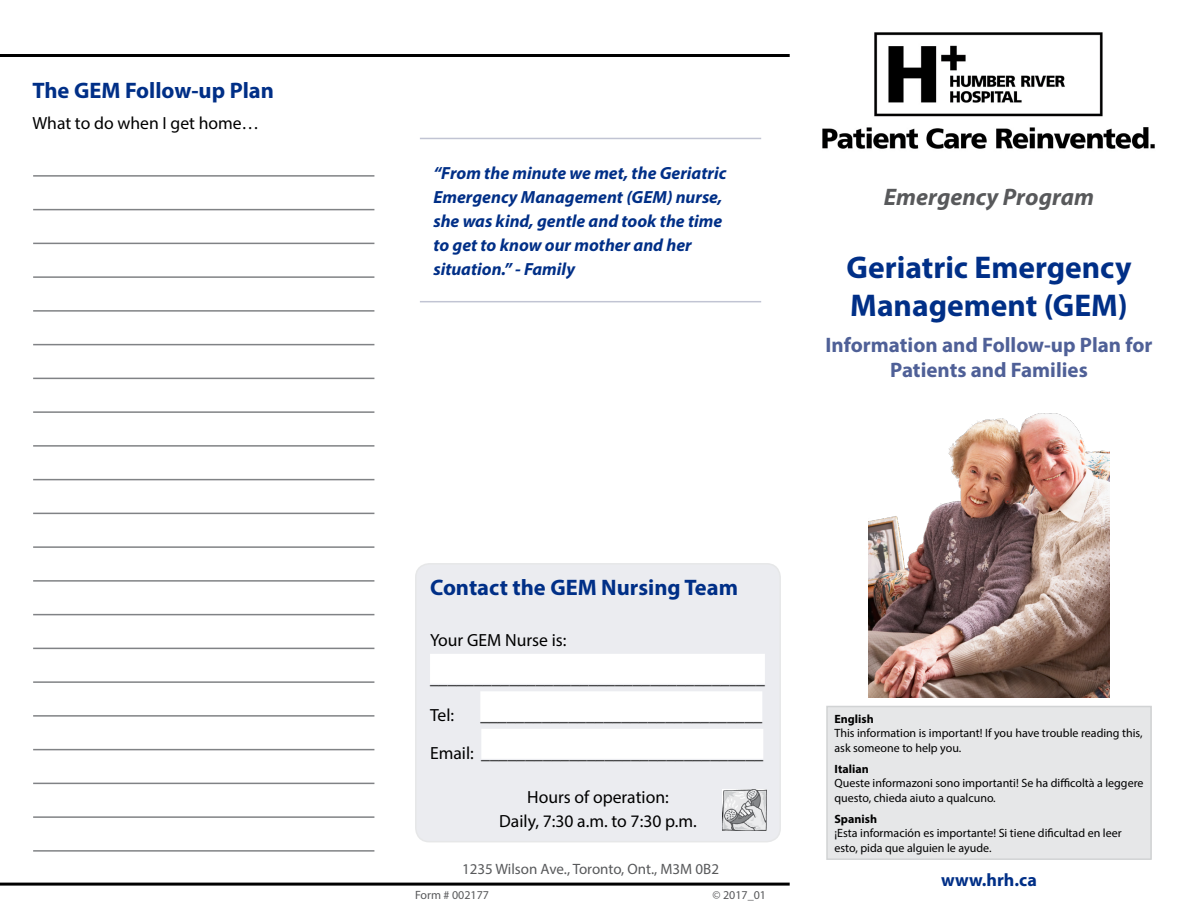
<style>
.page{position:relative;width:1188px;height:918px;background:#fff}
.page>*{position:absolute;margin:0;border:0;box-sizing:border-box;transform-origin:0 0}
.t1{font:700 31.5px/37.8px "Myriad Pro";color:#002f87}
.t2{font:italic 700 24px "Myriad Pro";color:#58595b}
.t3{font:700 22.5px "Myriad Pro";color:#002f87}
.t4{font:700 21px/25.2px "Myriad Pro";color:#4f6097;text-align:center}
.t5{font:700 18px "Myriad Pro";letter-spacing:.005em;color:#002f87}
.t6{font:17.7px/37.5px "Myriad Pro";color:#000}
.t7{font:italic 700 17.7px/24px "Myriad Pro";color:#002f87}
.t8{font:15px "Myriad Pro";color:#58595b}
.t9{font:12px/14.4px "Myriad Pro";color:#000}
.t10{font:700 12px "Myriad Pro";color:#000}
.t11{font:12px "Myriad Pro";color:#58595b}
</style>
<div class="page">
<hr style="left:0;top:54px;width:790px;height:3px;background:#000">
<img style="left:822px;top:32px;width:333px;height:117px">
<div style="left:827px;top:706px;width:324px;height:153px;background:#e6e7e8"></div>
<div style="left:826px;top:706px;width:326px;height:154px;border:2px solid #d1d3d4"></div>
<hr style="left:0;top:883px;width:790px;height:3px;background:#000">
<hr style="left:33px;top:175px;width:341px;height:2px;background:#808285">
<hr style="left:33px;top:209px;width:341px;height:1px;background:#808285">
<hr style="left:33px;top:243px;width:341px;height:1px;background:#808285">
<hr style="left:33px;top:276px;width:341px;height:2px;background:#808285">
<hr style="left:33px;top:310px;width:341px;height:2px;background:#808285">
<hr style="left:33px;top:344px;width:341px;height:1px;background:#808285">
<hr style="left:33px;top:378px;width:341px;height:1px;background:#808285">
<hr style="left:33px;top:411px;width:341px;height:2px;background:#808285">
<hr style="left:33px;top:445px;width:341px;height:2px;background:#808285">
<hr style="left:33px;top:479px;width:341px;height:1px;background:#808285">
<hr style="left:33px;top:513px;width:341px;height:1px;background:#808285">
<hr style="left:33px;top:546px;width:341px;height:2px;background:#808285">
<hr style="left:33px;top:580px;width:341px;height:2px;background:#808285">
<hr style="left:33px;top:614px;width:341px;height:1px;background:#808285">
<hr style="left:33px;top:648px;width:341px;height:1px;background:#808285">
<hr style="left:33px;top:681px;width:341px;height:2px;background:#808285">
<hr style="left:33px;top:715px;width:341px;height:2px;background:#808285">
<hr style="left:33px;top:749px;width:341px;height:1px;background:#808285">
<hr style="left:33px;top:783px;width:341px;height:1px;background:#808285">
<hr style="left:33px;top:816px;width:341px;height:2px;background:#808285">
<hr style="left:33px;top:850px;width:341px;height:2px;background:#808285">
<hr style="left:420px;top:138px;width:341px;height:1px;background:#c1c4d3">
<hr style="left:420px;top:301px;width:341px;height:1px;background:#c1c4d3">
<img style="left:869px;top:413px;width:240px;height:285px">
<div style="left:416px;top:564px;width:364px;height:278px;background:#ebecf0;border-radius:14px"></div>
<div style="left:430px;top:654px;width:335px;height:30px;background:#fff"></div>
<div style="left:480px;top:691px;width:282px;height:30px;background:#fff"></div>
<div style="left:481px;top:729px;width:282px;height:30px;background:#fff"></div>
<div style="left:415px;top:563px;width:366px;height:279px;border:2px solid #e6e7e8;border-radius:14px"></div>
<img style="left:723px;top:789px;width:43px;height:42px">
<h3 class="t3" style="left:32px;top:76px;width:243px">The GEM Follow-up Plan</h3>
<h3 class="t6" style="left:32px;top:104px;width:228px">What to do when I get home…</h3>
<h3 class="t7" style="left:433px;top:160px;width:295px">“From the minute we met, the Geriatric<br>Emergency Management (GEM) nurse, she was kind, gentle and took the time to get to know our mother and her situation.” - Family</h3>
<h2 class="t2" style="left:884px;top:181px;width:212px">Emergency Program</h2>
<h1 class="t1" style="left:847px;top:247px;width:286px">Geriatric Emergency<br>Management (GEM)</h1>
<h3 class="t4" style="left:825px;top:331px;width:329px">Information and Follow-up Plan for<br>Patients and Families</h3>
<h3 class="t3" style="left:430px;top:573px;width:309px">Contact the GEM Nursing Team</h3>
<h3 class="t6" style="left:430px;top:621px;width:336px">Your GEM Nurse is: ______________________________________<br>Tel:</h3>
<h3 class="t6" style="left:430px;top:696px;width:335px;text-align:right">________________________________<br>Email: ________________________________</h3>
<h3 class="t6" style="left:499px;top:785px;width:199px;line-height:24px;text-align:center">Hours of operation:<br>Daily, 7:30 a.m. to 7:30 p.m.</h3>
<p class="t8" style="left:462px;top:860px;width:258px">1235 Wilson Ave., Toronto, Ont., M3M 0B2</p>
<p class="t11" style="left:415px;top:888px;width:76px">Form # 002177</p>
<p class="t11" style="left:712px;top:888px;width:55px">© 2017_01</p>
<p class="t10" style="left:835px;top:711px;width:41px">English</p>
<p class="t9" style="left:835px;top:726px;width:310px">This information is important! If you have trouble reading this, ask someone to help you.</p>
<p class="t10" style="left:835px;top:761px;width:36px">Italian</p>
<p class="t9" style="left:835px;top:776px;width:311px">Queste informazoni sono importanti! Se ha difficoltà a leggere questo, chieda aiuto a qualcuno.</p>
<p class="t10" style="left:835px;top:811px;width:44px">Spanish</p>
<p class="t9" style="left:835px;top:826px;width:289px">¡Esta información es importante! Si tiene dificultad en leer esto, pida que alguien le ayude.</p>
<h3 class="t5" style="left:941px;top:868px;width:97px">www.hrh.ca</h3>
</div>
